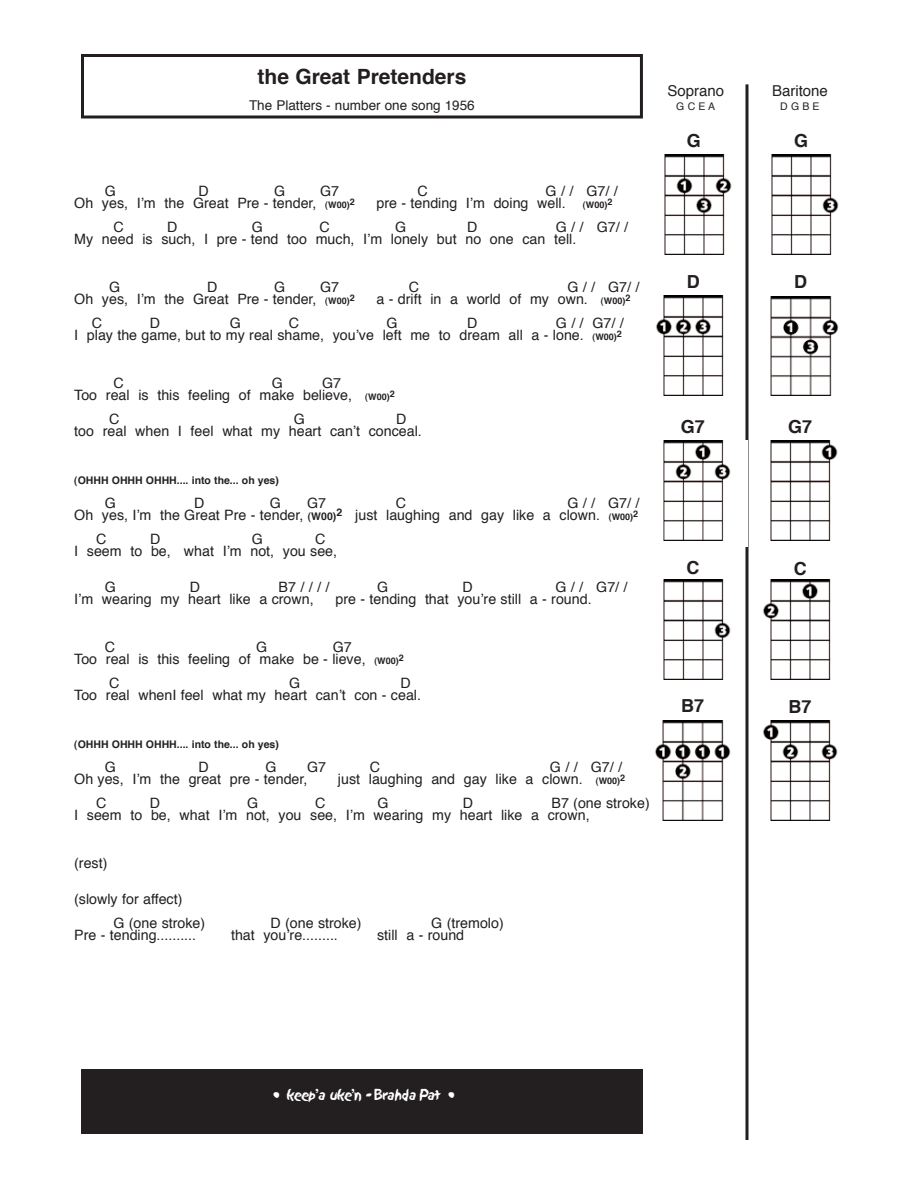
<style>
.page{position:relative;width:918px;height:1188px;background:#fff}
.page>*{position:absolute;margin:0;border:0;box-sizing:border-box;transform-origin:0 0}
.t1{font:700 21px "Helvetica";color:#231f20}
.t2{font:700 18px "Helvetica";color:#231f20}
.t3{font:15px "Helvetica";color:#231f20}
.t4{font:14.25px/12px "Helvetica";color:#231f20}
.t5{font:13.5px "Helvetica";color:#231f20}
.t6{font:13.5px "Sand";letter-spacing:-.135em;color:#fff}
.t7{font:700 10.5px "Helvetica";color:#231f20}
.t8{font:10.5px "Helvetica";color:#231f20}
.s1{font-weight:700;font-size:9px}
.s2{font-weight:700;font-size:10.5px}
</style>
<div class="page">
<img style="left:663px;top:580px;width:68px;height:100px">
<img style="left:763px;top:580px;width:68px;height:100px">
<hr style="left:746px;top:84px;width:2px;height:1056px;background:#231f20">
<img style="left:656px;top:296px;width:68px;height:100px">
<img style="left:770px;top:296px;width:69px;height:100px">
<img style="left:663px;top:441px;width:68px;height:100px">
<img style="left:770px;top:441px;width:68px;height:100px">
<div style="left:81px;top:54px;width:562px;height:64px;border:3px solid #231f20"></div>
<div style="left:81px;top:1070px;width:562px;height:64px;background:#231f20"></div>
<img style="left:664px;top:154px;width:68px;height:100px">
<img style="left:771px;top:154px;width:68px;height:100px">
<img style="left:655px;top:720px;width:76px;height:100px">
<img style="left:763px;top:720px;width:75px;height:100px">
<h1 class="t1" style="left:258px;top:68px;width:210px">the Great Pretenders</h1>
<p class="t5" style="left:249px;top:99px;width:227px">The Platters - number one song 1956</p>
<p class="t4" style="left:105px;top:186px;width:13px">G</p>
<p class="t4" style="left:199px;top:186px;width:12px">D</p>
<p class="t4" style="left:274px;top:186px;width:13px">G</p>
<p class="t4" style="left:320px;top:186px;width:21px">G7</p>
<p class="t4" style="left:418px;top:186px;width:12px">C</p>
<p class="t4" style="left:546px;top:186px;width:74px">G / / G7/ /</p>
<p class="t4" style="left:74px;top:198px;width:282px">Oh yes, I’m the Great Pre - tender, <span class="s1">(W00)</span><sup>2</sup></p>
<p class="t4" style="left:377px;top:198px;width:237px">pre - tending I’m doing well. <span class="s1">(W00)</span><sup>2</sup></p>
<p class="t4" style="left:113px;top:222px;width:12px">C</p>
<p class="t4" style="left:167px;top:222px;width:12px">D</p>
<p class="t4" style="left:252px;top:222px;width:13px">G</p>
<p class="t4" style="left:319px;top:222px;width:12px">C</p>
<p class="t4" style="left:395px;top:222px;width:13px">G</p>
<p class="t4" style="left:467px;top:222px;width:12px">D</p>
<p class="t4" style="left:74px;top:222px;width:555px;text-indent:482px">G / / G7/ /<br>My need is such, I pre - tend too much, I’m lonely but no one can tell.</p>
<p class="t4" style="left:109px;top:282px;width:13px">G</p>
<p class="t4" style="left:207px;top:282px;width:12px">D</p>
<p class="t4" style="left:274px;top:282px;width:13px">G</p>
<p class="t4" style="left:320px;top:282px;width:21px">G7</p>
<p class="t4" style="left:409px;top:282px;width:12px">C</p>
<p class="t4" style="left:567px;top:282px;width:74px">G / / G7/ /</p>
<p class="t4" style="left:74px;top:294px;width:282px">Oh yes, I’m the Great Pre - tender, <span class="s1">(W00)</span><sup>2</sup></p>
<p class="t4" style="left:377px;top:294px;width:255px">a - drift in a world of my own. <span class="s1">(W00)</span><sup>2</sup></p>
<p class="t4" style="left:92px;top:318px;width:12px">C</p>
<p class="t4" style="left:150px;top:318px;width:12px">D</p>
<p class="t4" style="left:230px;top:318px;width:13px">G</p>
<p class="t4" style="left:289px;top:318px;width:12px">C</p>
<p class="t4" style="left:386px;top:318px;width:13px">G</p>
<p class="t4" style="left:467px;top:318px;width:12px">D</p>
<p class="t4" style="left:74px;top:318px;width:551px;text-align:right">G / / G7/ /<br>I play the game, but to my real shame, you’ve left me to dream all a - lone. <span class="s1">(W00)</span><sup>2</sup></p>
<p class="t4" style="left:113px;top:378px;width:12px">C</p>
<p class="t4" style="left:272px;top:378px;width:13px">G</p>
<p class="t4" style="left:74px;top:378px;width:322px;text-indent:248px">G7<br>Too real is this feeling of make believe, <span class="s1">(W00)</span><sup>2</sup></p>
<p class="t4" style="left:109px;top:414px;width:12px">C</p>
<p class="t4" style="left:294px;top:414px;width:13px">G</p>
<p class="t4" style="left:74px;top:414px;width:349px;text-indent:322px">D too real when I feel what my heart can’t conceal.</p>
<p class="t7" style="left:74px;top:476px;width:206px">(OHHH OHHH OHHH.... into the... oh yes)</p>
<p class="t4" style="left:105px;top:498px;width:13px">G</p>
<p class="t4" style="left:194px;top:498px;width:12px">D</p>
<p class="t4" style="left:270px;top:498px;width:13px">G</p>
<p class="t4" style="left:307px;top:498px;width:21px">G7</p>
<p class="t4" style="left:396px;top:498px;width:12px">C</p>
<p class="t4" style="left:74px;top:498px;width:567px;text-align:right">G / / G7/ /<br>Oh yes, I’m the Great Pre - tender, <span class="s2">(W00)</span><sup>2</sup> just laughing and gay like a clown. <span class="s1">(W00)</span><sup>2</sup></p>
<p class="t4" style="left:96px;top:534px;width:12px">C</p>
<p class="t4" style="left:150px;top:534px;width:12px">D</p>
<p class="t4" style="left:252px;top:534px;width:13px">G</p>
<p class="t4" style="left:74px;top:534px;width:264px;text-indent:241px">C<br>I seem to be, what I’m not, you see,</p>
<p class="t4" style="left:105px;top:582px;width:13px">G</p>
<p class="t4" style="left:190px;top:582px;width:12px">D</p>
<p class="t4" style="left:279px;top:582px;width:52px">B7 / / / /</p>
<p class="t4" style="left:377px;top:582px;width:13px">G</p>
<p class="t4" style="left:462px;top:582px;width:12px">D</p>
<p class="t4" style="left:556px;top:582px;width:74px">G / / G7/ /</p>
<p class="t4" style="left:74px;top:594px;width:241px">I’m wearing my heart like a crown,</p>
<p class="t4" style="left:336px;top:594px;width:258px">pre - tending that you’re still a - round.</p>
<p class="t4" style="left:105px;top:642px;width:12px">C</p>
<p class="t4" style="left:256px;top:642px;width:13px">G</p>
<p class="t4" style="left:74px;top:642px;width:331px;text-indent:258px">G7<br>Too real is this feeling of make be - lieve, <span class="s1">(W00)</span><sup>2</sup></p>
<p class="t4" style="left:109px;top:678px;width:12px">C</p>
<p class="t4" style="left:289px;top:678px;width:13px">G</p>
<p class="t4" style="left:74px;top:678px;width:348px;text-indent:326px">D<br>Too real whenI feel what my heart can’t con - ceal.</p>
<p class="t7" style="left:74px;top:740px;width:206px">(OHHH OHHH OHHH.... into the... oh yes)</p>
<p class="t4" style="left:105px;top:762px;width:13px">G</p>
<p class="t4" style="left:199px;top:762px;width:12px">D</p>
<p class="t4" style="left:266px;top:762px;width:13px">G</p>
<p class="t4" style="left:307px;top:762px;width:21px">G7</p>
<p class="t4" style="left:370px;top:762px;width:12px">C</p>
<p class="t4" style="left:550px;top:762px;width:74px">G / / G7/ /</p>
<p class="t4" style="left:74px;top:774px;width:235px">Oh yes, I’m the great pre - tender,</p>
<p class="t4" style="left:338px;top:774px;width:289px">just laughing and gay like a clown. <span class="s1">(W00)</span><sup>2</sup></p>
<p class="t4" style="left:96px;top:798px;width:12px">C</p>
<p class="t4" style="left:150px;top:798px;width:12px">D</p>
<p class="t4" style="left:247px;top:798px;width:13px">G</p>
<p class="t4" style="left:315px;top:798px;width:12px">C</p>
<p class="t4" style="left:378px;top:798px;width:13px">G</p>
<p class="t4" style="left:463px;top:798px;width:12px">D</p>
<p class="t4" style="left:74px;top:798px;width:577px;text-indent:477px">B7 (one stroke)<br>I seem to be, what I’m not, you see, I’m wearing my heart like a crown,</p>
<p class="t4" style="left:74px;top:858px;width:35px">(rest)</p>
<p class="t4" style="left:113px;top:888px;width:93px;line-height:24px;text-indent:-39px">(slowly for affect)<br>G (one stroke)</p>
<p class="t4" style="left:271px;top:918px;width:93px">D (one stroke)</p>
<p class="t4" style="left:431px;top:918px;width:74px">G (tremolo)</p>
<p class="t4" style="left:74px;top:930px;width:123px">Pre - tending..........</p>
<p class="t4" style="left:231px;top:930px;width:108px">that you’re.........</p>
<p class="t4" style="left:377px;top:930px;width:89px">still a - round</p>
<p class="t3" style="left:667px;top:84px;width:58px">Soprano</p>
<p class="t8" style="left:676px;top:102px;width:40px">G C E A</p>
<p class="t3" style="left:772px;top:84px;width:57px">Baritone</p>
<p class="t8" style="left:780px;top:102px;width:41px">D G B E</p>
<p class="t2" style="left:687px;top:133px;width:16px">G</p>
<p class="t2" style="left:794px;top:133px;width:16px">G</p>
<p class="t2" style="left:687px;top:274px;width:14px">D</p>
<p class="t2" style="left:794px;top:274px;width:14px">D</p>
<p class="t2" style="left:681px;top:419px;width:26px">G7</p>
<p class="t2" style="left:788px;top:419px;width:26px">G7</p>
<p class="t2" style="left:686px;top:561px;width:14px">C</p>
<p class="t2" style="left:794px;top:561px;width:14px">C</p>
<p class="t2" style="left:681px;top:698px;width:24px">B7</p>
<p class="t2" style="left:789px;top:699px;width:24px">B7</p>
<p class="t6" style="left:273px;top:1087px;width:185px">• keep’a uke’n - Brahda Pat •</p>
</div>
